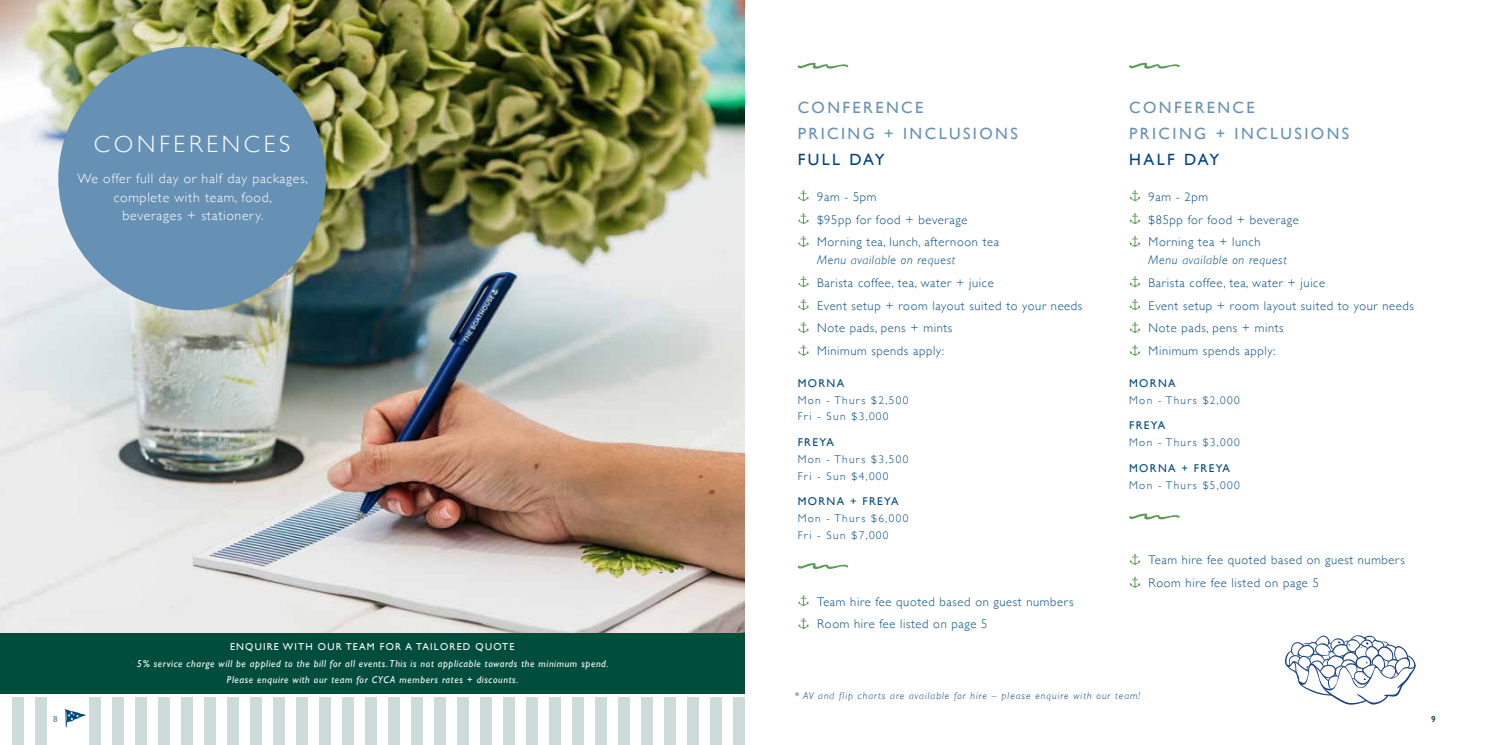
<style>
.page{position:relative;width:1489px;height:745px;background:#fff}
.page>*{position:absolute;margin:0;border:0;box-sizing:border-box;transform-origin:0 0}
.t1{font:300 23.75px "Gill Sans";letter-spacing:.16em;color:#fff}
.t2{font:16.25px/26.2px "Gill Sans";letter-spacing:.15em;color:#6791b4}
.t3{font:16.25px "Gill Sans";letter-spacing:.15em;color:#004181}
.t4{font:300 13.75px/18.8px "Gill Sans";letter-spacing:.05em;color:#fff;text-align:center}
.t5{font:300 12.5px/22.9px "Gill Sans";letter-spacing:.05em;color:#004a7e}
.t6{font:italic 300 12.5px "Gill Sans";letter-spacing:.05em;color:#004a7e}
.t7{font:300 11.25px/16.8px "Gill Sans";letter-spacing:.12em;color:#004a7e}
.t8{font:11.25px "Gill Sans";letter-spacing:.12em;color:#004a7e}
.t9{font:italic 10px/16.2px "Gill Sans";letter-spacing:.06em;color:#fff;text-align:center}
.t10{font:italic 300 10px "Gill Sans";letter-spacing:.1em;color:#004181}
.t11{font:10px "Gill Sans";letter-spacing:.12em;color:#fff}
.t12{font:600 8.75px "Gill Sans";color:#6791b4}
.t13{font:600 8.75px "Gill Sans";color:#004d3c}
</style>
<div class="page">
<svg style="left:65px;top:708px;width:21px;height:19px"></svg>
<svg style="left:798px;top:190px;width:10px;height:11px"></svg>
<svg style="left:798px;top:213px;width:10px;height:11px"></svg>
<svg style="left:798px;top:236px;width:10px;height:11px"></svg>
<svg style="left:798px;top:276px;width:10px;height:11px"></svg>
<svg style="left:798px;top:299px;width:10px;height:11px"></svg>
<svg style="left:798px;top:322px;width:10px;height:11px"></svg>
<svg style="left:798px;top:344px;width:10px;height:11px"></svg>
<svg style="left:1130px;top:190px;width:10px;height:11px"></svg>
<svg style="left:1130px;top:213px;width:10px;height:11px"></svg>
<svg style="left:1130px;top:236px;width:10px;height:11px"></svg>
<svg style="left:1130px;top:276px;width:10px;height:11px"></svg>
<svg style="left:1130px;top:299px;width:10px;height:11px"></svg>
<svg style="left:1130px;top:322px;width:10px;height:11px"></svg>
<svg style="left:1130px;top:345px;width:10px;height:10px"></svg>
<svg style="left:797px;top:563px;width:51px;height:6px"></svg>
<svg style="left:797px;top:63px;width:51px;height:6px"></svg>
<svg style="left:1129px;top:513px;width:51px;height:7px"></svg>
<svg style="left:1129px;top:63px;width:51px;height:6px"></svg>
<svg style="left:798px;top:595px;width:10px;height:10px"></svg>
<svg style="left:798px;top:618px;width:10px;height:10px"></svg>
<svg style="left:1130px;top:554px;width:10px;height:10px"></svg>
<svg style="left:1130px;top:576px;width:10px;height:11px"></svg>
<img style="left:0;top:0;width:744px;height:632px">
<div style="left:0;top:632px;width:744px;height:61px;background:#004d3c"></div>
<div style="left:58px;top:46px;width:268px;height:264px;background:#6791b4;border-radius:50%"></div>
<div style="left:365px;top:696px;width:12px;height:48px;background:#cddcd8"></div>
<div style="left:181px;top:696px;width:12px;height:48px;background:#cddcd8"></div>
<div style="left:549px;top:696px;width:11px;height:48px;background:#cddcd8"></div>
<div style="left:89px;top:696px;width:12px;height:48px;background:#cddcd8"></div>
<div style="left:457px;top:696px;width:12px;height:48px;background:#cddcd8"></div>
<div style="left:273px;top:696px;width:12px;height:48px;background:#cddcd8"></div>
<div style="left:641px;top:696px;width:11px;height:48px;background:#cddcd8"></div>
<div style="left:35px;top:696px;width:11px;height:48px;background:#cddcd8"></div>
<div style="left:411px;top:696px;width:12px;height:48px;background:#cddcd8"></div>
<div style="left:227px;top:696px;width:12px;height:48px;background:#cddcd8"></div>
<div style="left:595px;top:696px;width:11px;height:48px;background:#cddcd8"></div>
<div style="left:135px;top:696px;width:12px;height:48px;background:#cddcd8"></div>
<div style="left:503px;top:696px;width:11px;height:48px;background:#cddcd8"></div>
<div style="left:319px;top:696px;width:12px;height:48px;background:#cddcd8"></div>
<div style="left:687px;top:696px;width:11px;height:48px;background:#cddcd8"></div>
<div style="left:12px;top:696px;width:11px;height:48px;background:#cddcd8"></div>
<div style="left:388px;top:696px;width:12px;height:48px;background:#cddcd8"></div>
<div style="left:204px;top:696px;width:12px;height:48px;background:#cddcd8"></div>
<div style="left:572px;top:696px;width:11px;height:48px;background:#cddcd8"></div>
<div style="left:112px;top:696px;width:12px;height:48px;background:#cddcd8"></div>
<div style="left:480px;top:696px;width:11px;height:48px;background:#cddcd8"></div>
<div style="left:296px;top:696px;width:12px;height:48px;background:#cddcd8"></div>
<div style="left:664px;top:696px;width:11px;height:48px;background:#cddcd8"></div>
<div style="left:434px;top:696px;width:12px;height:48px;background:#cddcd8"></div>
<div style="left:250px;top:696px;width:12px;height:48px;background:#cddcd8"></div>
<div style="left:618px;top:696px;width:11px;height:48px;background:#cddcd8"></div>
<div style="left:158px;top:696px;width:12px;height:48px;background:#cddcd8"></div>
<div style="left:526px;top:696px;width:11px;height:48px;background:#cddcd8"></div>
<div style="left:342px;top:696px;width:12px;height:48px;background:#cddcd8"></div>
<div style="left:710px;top:696px;width:11px;height:48px;background:#cddcd8"></div>
<div style="left:732px;top:696px;width:12px;height:48px;background:#cddcd8"></div>
<svg style="left:1285px;top:635px;width:130px;height:69px"></svg>
<h1 class="t1" style="left:94px;top:125px;width:198px">CONFERENCES</h1>
<p class="t4" style="left:78px;top:168px;width:232px">We offer full day or half day packages, complete with team, food,<br>beverages + stationery.</p>
<p class="t11" style="left:230px;top:640px;width:286px">ENQUIRE WITH OUR TEAM FOR A TAILORED QUOTE</p>
<p class="t9" style="left:137px;top:654px;width:473px">5% service charge will be applied to the bill for all events. This is not applicable towards the minimum spend.<br>Please enquire with our team for CYCA members rates + discounts.</p>
<h2 class="t2" style="left:797px;top:94px;width:222px">CONFERENCE<br>PRICING + INCLUSIONS</h2>
<h2 class="t3" style="left:797px;top:150px;width:88px">FULL DAY</h2>
<p class="t5" style="left:817px;top:184px;width:183px">9am - 5pm<br>$95pp for food + beverage<br>Morning tea, lunch, afternoon tea</p>
<p class="t6" style="left:817px;top:252px;width:140px">Menu available on request</p>
<p class="t5" style="left:817px;top:270px;width:267px">Barista coffee, tea, water + juice<br>Event setup + room layout suited to your needs<br>Note pads, pens + mints<br>Minimum spends apply:</p>
<p class="t8" style="left:797px;top:376px;width:48px">MORNA</p>
<p class="t7" style="left:797px;top:391px;width:112px">Mon - Thurs $2,500<br>Fri - Sun $3,000</p>
<p class="t8" style="left:797px;top:435px;width:38px">FREYA</p>
<p class="t7" style="left:797px;top:450px;width:112px">Mon - Thurs $3,500<br>Fri - Sun $4,000</p>
<p class="t8" style="left:797px;top:494px;width:102px">MORNA + FREYA</p>
<p class="t7" style="left:797px;top:509px;width:112px">Mon - Thurs $6,000<br>Fri - Sun $7,000</p>
<p class="t5" style="left:817px;top:589px;width:258px">Team hire fee quoted based on guest numbers<br>Room hire fee listed on page 5</p>
<h2 class="t2" style="left:1129px;top:94px;width:222px">CONFERENCE<br>PRICING + INCLUSIONS</h2>
<h2 class="t3" style="left:1129px;top:150px;width:92px">HALF DAY</h2>
<p class="t5" style="left:1148px;top:184px;width:152px">9am - 2pm<br>$85pp for food + beverage<br>Morning tea + lunch</p>
<p class="t6" style="left:1148px;top:252px;width:140px">Menu available on request</p>
<p class="t5" style="left:1148px;top:270px;width:267px">Barista coffee, tea, water + juice<br>Event setup + room layout suited to your needs<br>Note pads, pens + mints<br>Minimum spends apply:</p>
<p class="t8" style="left:1129px;top:376px;width:48px">MORNA</p>
<p class="t7" style="left:1129px;top:391px;width:112px">Mon - Thurs $2,000</p>
<p class="t8" style="left:1129px;top:418px;width:38px">FREYA</p>
<p class="t7" style="left:1129px;top:433px;width:112px">Mon - Thurs $3,000</p>
<p class="t8" style="left:1129px;top:461px;width:102px">MORNA + FREYA</p>
<p class="t7" style="left:1129px;top:475px;width:112px">Mon - Thurs $5,000</p>
<p class="t5" style="left:1148px;top:548px;width:258px">Team hire fee quoted based on guest numbers<br>Room hire fee listed on page 5</p>
<p class="t10" style="left:794px;top:689px;width:347px">* AV and flip charts are available for hire – please enquire with our team!</p>
<p class="t12" style="left:53px;top:712px;width:6px">8</p>
<p class="t13" style="left:1430px;top:712px;width:6px">9</p>
</div>
